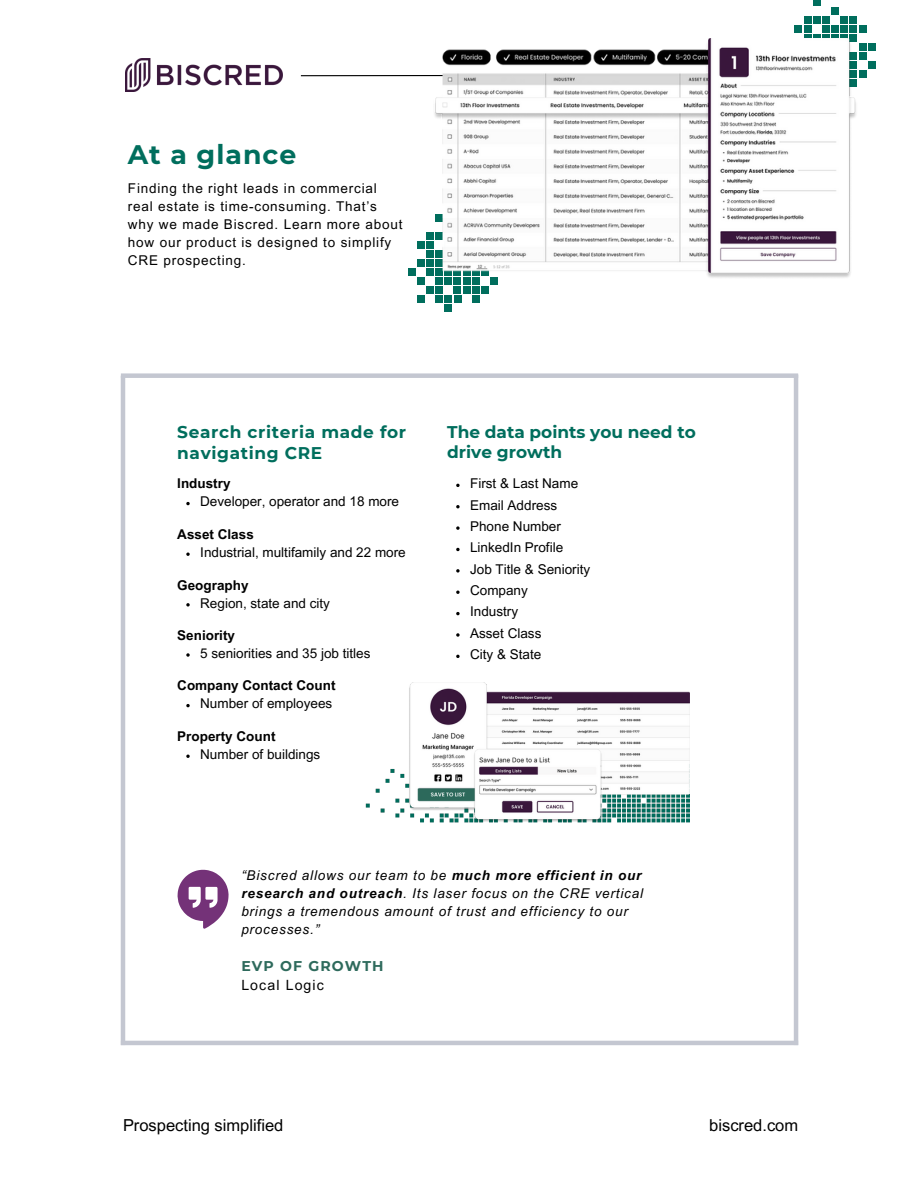
<style>
.page{position:relative;width:918px;height:1188px;background:#fff}
.page>*{position:absolute;margin:0;border:0;box-sizing:border-box;transform-origin:0 0}
.t1{font:700 26.85px "Montserrat";letter-spacing:.04em;color:#006e5d}
.t2{font:700 16.95px/21.3px "Montserrat";letter-spacing:.035em;color:#006e5d}
.t3{font:700 16.95px/20.2px "Montserrat";color:#006e5d}
.t4{font:16.5px "Arial MT Pro";color:#000}
.t5{font:700 14.1px "Montserrat";letter-spacing:.08em;color:#2e6a5c}
.t6{font:14.1px "Arial MT Pro";letter-spacing:.08em;color:#000}
.t7{font:13.5px "Arial MT Pro";color:#000}
.t8{font:italic 13.5px/18px "Arial MT Pro";letter-spacing:.06em;color:#000}
.t9{font:13.5px/18px "Arial MT Pro";letter-spacing:.06em;color:#000}
.t10{font:700 13.5px "Arial MT Pro";color:#000}
.s1{font-weight:700}
</style>
<div class="page">
<svg style="left:300px;top:75px;width:132px;height:2px"></svg>
<svg style="left:177px;top:870px;width:52px;height:58px"></svg>
<img style="left:125px;top:59px;width:158px;height:32px">
<div style="left:472px;top:296px;width:8px;height:7px;background:#006e5d"></div>
<div style="left:454px;top:296px;width:7px;height:7px;background:#006e5d"></div>
<div style="left:481px;top:287px;width:8px;height:7px;background:#006e5d"></div>
<div style="left:472px;top:287px;width:8px;height:7px;background:#006e5d"></div>
<div style="left:463px;top:287px;width:8px;height:7px;background:#006e5d"></div>
<div style="left:463px;top:278px;width:8px;height:7px;background:#006e5d"></div>
<div style="left:472px;top:278px;width:8px;height:7px;background:#006e5d"></div>
<div style="left:490px;top:278px;width:8px;height:7px;background:#006e5d"></div>
<div style="left:444px;top:296px;width:8px;height:7px;background:#006e5d"></div>
<div style="left:444px;top:305px;width:8px;height:7px;background:#006e5d"></div>
<div style="left:435px;top:296px;width:8px;height:7px;background:#006e5d"></div>
<div style="left:417px;top:296px;width:8px;height:7px;background:#006e5d"></div>
<div style="left:453px;top:287px;width:8px;height:7px;background:#006e5d"></div>
<div style="left:436px;top:287px;width:7px;height:7px;background:#006e5d"></div>
<div style="left:426px;top:287px;width:8px;height:7px;background:#006e5d"></div>
<div style="left:453px;top:278px;width:8px;height:7px;background:#006e5d"></div>
<div style="left:435px;top:278px;width:8px;height:7px;background:#006e5d"></div>
<div style="left:444px;top:278px;width:8px;height:7px;background:#006e5d"></div>
<div style="left:426px;top:269px;width:8px;height:7px;background:#006e5d"></div>
<div style="left:408px;top:269px;width:8px;height:7px;background:#006e5d"></div>
<div style="left:417px;top:278px;width:8px;height:7px;background:#006e5d"></div>
<div style="left:426px;top:259px;width:8px;height:8px;background:#006e5d"></div>
<div style="left:417px;top:259px;width:8px;height:8px;background:#006e5d"></div>
<div style="left:426px;top:250px;width:8px;height:8px;background:#006e5d"></div>
<div style="left:426px;top:241px;width:8px;height:8px;background:#006e5d"></div>
<div style="left:417px;top:241px;width:8px;height:8px;background:#006e5d"></div>
<div style="left:426px;top:232px;width:8px;height:8px;background:#006e5d"></div>
<div style="left:859px;top:70px;width:7px;height:8px;background:#006e5d"></div>
<div style="left:859px;top:52px;width:7px;height:8px;background:#006e5d"></div>
<div style="left:868px;top:61px;width:8px;height:8px;background:#006e5d"></div>
<div style="left:859px;top:43px;width:7px;height:8px;background:#006e5d"></div>
<div style="left:868px;top:43px;width:8px;height:8px;background:#006e5d"></div>
<div style="left:850px;top:34px;width:7px;height:8px;background:#006e5d"></div>
<svg style="left:841px;top:34px;width:7px;height:5px"></svg>
<div style="left:859px;top:25px;width:7px;height:8px;background:#006e5d"></div>
<div style="left:850px;top:25px;width:7px;height:8px;background:#006e5d"></div>
<div style="left:841px;top:25px;width:7px;height:8px;background:#006e5d"></div>
<div style="left:850px;top:16px;width:7px;height:8px;background:#006e5d"></div>
<div style="left:841px;top:16px;width:7px;height:8px;background:#006e5d"></div>
<svg style="left:831px;top:34px;width:8px;height:4px"></svg>
<svg style="left:822px;top:34px;width:8px;height:4px"></svg>
<svg style="left:813px;top:34px;width:7px;height:4px"></svg>
<svg style="left:804px;top:34px;width:7px;height:4px"></svg>
<div style="left:831px;top:25px;width:8px;height:8px;background:#006e5d"></div>
<div style="left:831px;top:7px;width:8px;height:8px;background:#006e5d"></div>
<div style="left:822px;top:25px;width:8px;height:8px;background:#006e5d"></div>
<div style="left:822px;top:16px;width:8px;height:8px;background:#006e5d"></div>
<div style="left:804px;top:25px;width:7px;height:8px;background:#006e5d"></div>
<div style="left:795px;top:25px;width:7px;height:8px;background:#006e5d"></div>
<div style="left:813px;top:16px;width:7px;height:8px;background:#006e5d"></div>
<div style="left:813px;top:0;width:7px;height:6px;background:#006e5d"></div>
<div style="left:804px;top:16px;width:7px;height:8px;background:#006e5d"></div>
<img style="left:432px;top:39px;width:425px;height:239px">
<div style="left:121px;top:373px;width:677px;height:5px;background:#c4c7d1"></div>
<hr style="left:121px;top:1041px;width:677px;height:4px;background:#c4c7d1">
<hr style="left:121px;top:376px;width:4px;height:669px;background:#c4c7d1">
<hr style="left:794px;top:375px;width:4px;height:670px;background:#c4c7d1">
<img style="left:365px;top:768px;width:44px;height:50px">
<img style="left:409px;top:682px;width:281px;height:141px">
<svg style="left:456px;top:484px;width:4px;height:3px"></svg>
<svg style="left:456px;top:505px;width:4px;height:3px"></svg>
<svg style="left:456px;top:526px;width:4px;height:4px"></svg>
<svg style="left:456px;top:548px;width:4px;height:3px"></svg>
<svg style="left:456px;top:569px;width:4px;height:4px"></svg>
<svg style="left:456px;top:591px;width:4px;height:3px"></svg>
<svg style="left:456px;top:612px;width:4px;height:3px"></svg>
<svg style="left:456px;top:633px;width:4px;height:4px"></svg>
<svg style="left:456px;top:655px;width:4px;height:3px"></svg>
<svg style="left:186px;top:502px;width:4px;height:3px"></svg>
<svg style="left:186px;top:553px;width:4px;height:3px"></svg>
<svg style="left:186px;top:603px;width:4px;height:4px"></svg>
<svg style="left:186px;top:653px;width:4px;height:4px"></svg>
<svg style="left:186px;top:704px;width:4px;height:3px"></svg>
<svg style="left:186px;top:755px;width:4px;height:3px"></svg>
<p class="t1" style="left:128px;top:138px;width:170px">At a glance</p>
<p class="t9" style="left:128px;top:181px;width:276px">Finding the right leads in commercial real estate is time-consuming. That’s why we made Biscred. Learn more about how our product is designed to simplify CRE prospecting.</p>
<p class="t2" style="left:177px;top:421px;width:230px">Search criteria made for navigating CRE</p>
<p class="t10" style="left:177px;top:479px;width:55px">Industry</p>
<p class="t7" style="left:200px;top:497px;width:200px">Developer, operator and 18 more</p>
<p class="t10" style="left:177px;top:529px;width:78px">Asset Class</p>
<p class="t7" style="left:200px;top:547px;width:207px">Industrial, multifamily and 22 more</p>
<p class="t10" style="left:177px;top:580px;width:73px">Geography</p>
<p class="t7" style="left:200px;top:598px;width:131px">Region, state and city</p>
<p class="t10" style="left:177px;top:630px;width:59px">Seniority</p>
<p class="t7" style="left:200px;top:648px;width:172px">5 seniorities and 35 job titles</p>
<p class="t10" style="left:177px;top:681px;width:160px">Company Contact Count</p>
<p class="t7" style="left:200px;top:699px;width:134px">Number of employees</p>
<p class="t10" style="left:177px;top:731px;width:100px">Property Count</p>
<p class="t7" style="left:200px;top:749px;width:122px">Number of buildings</p>
<p class="t3" style="left:447px;top:421px;width:250px">The data points you need to drive growth</p>
<h2 class="t7" style="left:470px;top:478px;width:110px">First &amp; Last Name</h2>
<h5 class="t7" style="left:470px;top:500px;width:89px">Email Address</h5>
<p class="t7" style="left:470px;top:521px;width:92px">Phone Number</p>
<p class="t7" style="left:470px;top:542px;width:95px">LinkedIn Profile</p>
<p class="t7" style="left:470px;top:564px;width:122px">Job Title &amp; Seniority</p>
<p class="t7" style="left:470px;top:585px;width:59px">Company</p>
<p class="t7" style="left:470px;top:607px;width:50px">Industry</p>
<p class="t7" style="left:470px;top:628px;width:73px">Asset Class</p>
<p class="t7" style="left:470px;top:649px;width:73px">City &amp; State</p>
<h1 class="t8" style="left:241px;top:868px;width:403px">“Biscred allows our team to be <span class="s1">much more efficient in our research and outreach</span>. Its laser focus on the CRE vertical brings a tremendous amount of trust and efficiency to our processes.”</h1>
<p class="t5" style="left:241px;top:957px;width:144px">EVP OF GROWTH</p>
<p class="t6" style="left:241px;top:980px;width:84px">Local Logic</p>
<p class="t4" style="left:123px;top:1119px;width:162px">Prospecting simplified</p>
<h2 class="t4" style="left:709px;top:1119px;width:90px">biscred.com</h2>
</div>
